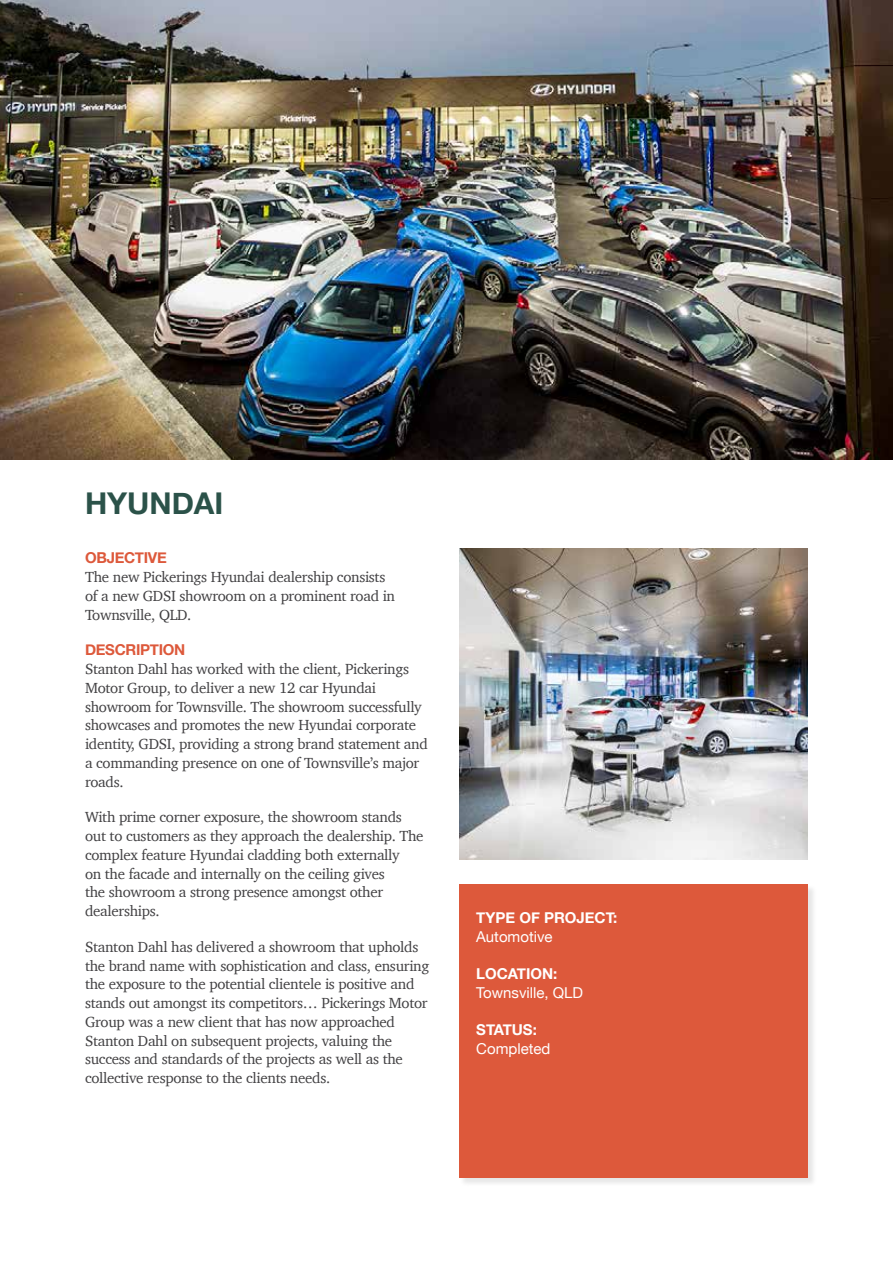
<style>
.page{position:relative;width:893px;height:1263px;background:#fff}
.page>*{position:absolute;margin:0;border:0;box-sizing:border-box;transform-origin:0 0}
.t1{font:700 30px "Helvetica Neue";color:#2b5249}
.t2{font:15px/18.8px "Charter";letter-spacing:-.02em;color:#414042}
.t3{font:15px "Helvetica Neue";color:#fff}
.t4{font:700 15px "Helvetica Neue";color:#fff}
.t5{font:700 15px "Helvetica Neue";letter-spacing:-.02em;color:#dd593b}
</style>
<div class="page">
<div style="left:459px;top:884px;width:358px;height:303px;background:#000;opacity:.1"></div>
<div style="left:459px;top:884px;width:349px;height:294px;background:#dd593b"></div>
<img style="left:0;top:0;width:893px;height:459px">
<img style="left:459px;top:549px;width:349px;height:310px">
<h1 class="t1" style="left:85px;top:485px;width:140px">HYUNDAI</h1>
<p class="t5" style="left:85px;top:549px;width:83px">OBJECTIVE</p>
<p class="t2" style="left:85px;top:567px;width:312px">The new Pickerings Hyundai dealership consists of a new GDSI showroom on a prominent road in<br>Townsville, QLD.</p>
<p class="t5" style="left:85px;top:641px;width:102px">DESCRIPTION</p>
<p class="t2" style="left:85px;top:659px;width:344px">Stanton Dahl has worked with the client, Pickerings Motor Group, to deliver a new 12 car Hyundai showroom for Townsville. The showroom successfully showcases and promotes the new Hyundai corporate identity, GDSI, providing a strong brand statement and a commanding presence on one of Townsville’s major roads.</p>
<p class="t2" style="left:85px;top:807px;width:340px">With prime corner exposure, the showroom stands out to customers as they approach the dealership. The complex feature Hyundai cladding both externally<br>on the facade and internally on the ceiling gives<br>the showroom a strong presence amongst other dealerships.</p>
<p class="t2" style="left:85px;top:937px;width:346px">Stanton Dahl has delivered a showroom that upholds the brand name with sophistication and class, ensuring the exposure to the potential clientele is positive and stands out amongst its competitors… Pickerings Motor Group was a new client that has now approached Stanton Dahl on subsequent projects, valuing the success and standards of the projects as well as the collective response to the clients needs.</p>
<p class="t4" style="left:476px;top:908px;width:143px">TYPE OF PROJECT:</p>
<p class="t3" style="left:476px;top:928px;width:78px">Automotive</p>
<p class="t4" style="left:476px;top:964px;width:83px">LOCATION:</p>
<p class="t3" style="left:476px;top:984px;width:108px">Townsville, QLD</p>
<p class="t4" style="left:476px;top:1020px;width:62px">STATUS:</p>
<p class="t3" style="left:476px;top:1040px;width:76px">Completed</p>
</div>
